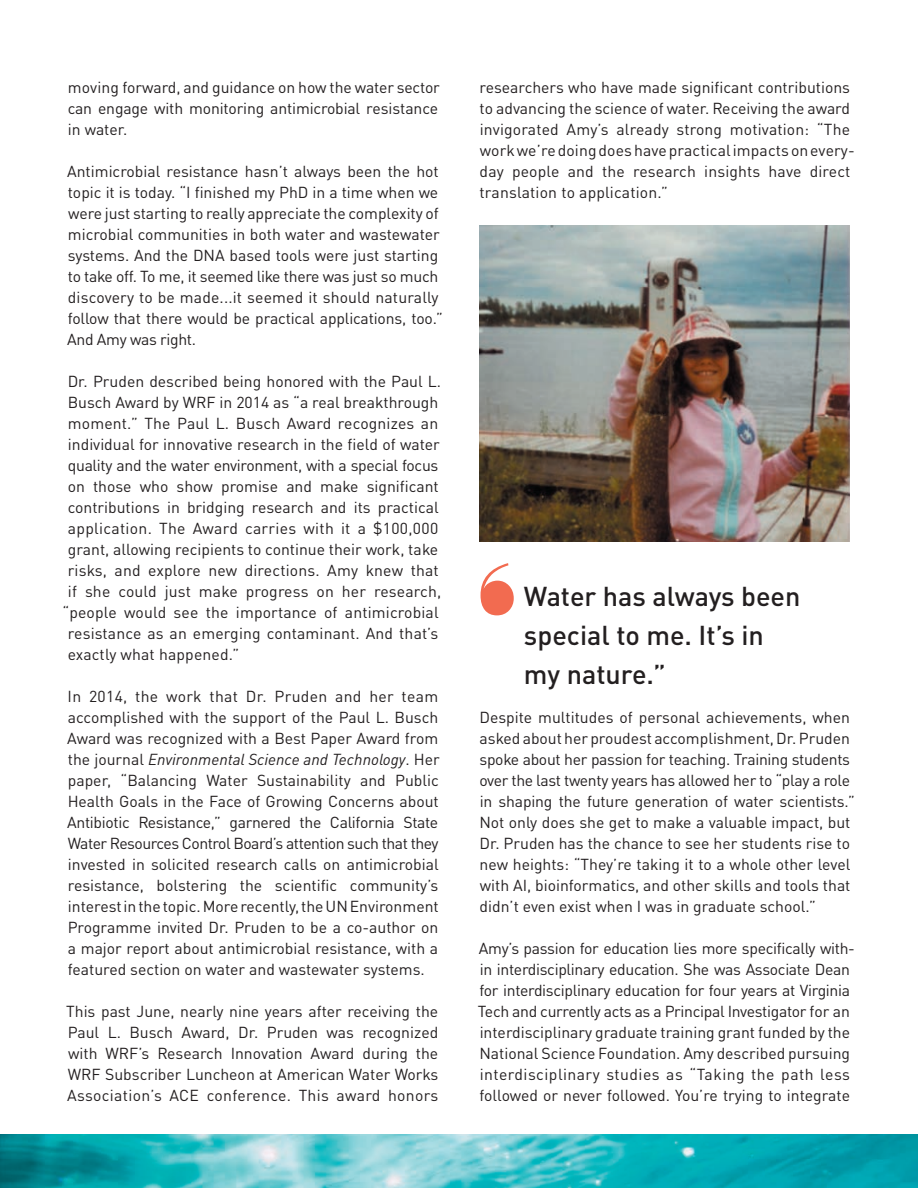
<style>
.page{position:relative;width:918px;height:1188px;background:#fff}
.page>*{position:absolute;margin:0;border:0;box-sizing:border-box;transform-origin:0 0}
.t1{font:118.5px "Monotype Sorts";color:#f26b50}
.t2{font:500 27px/39px "DIN Pro";color:#231f20}
.body_copy{font:15.75px/21px "DIN Pro";color:#231f20;text-align:justify}
.body_copy-2{font:15.75px/21px "DIN Pro";letter-spacing:-.02em;color:#231f20}
.body_copy-3{font:15.75px "DIN Pro";letter-spacing:.02em;color:#231f20}
.s1{font-style:italic}
</style>
<div class="page">
<img style="left:0;top:1134px;width:918px;height:54px">
<img style="left:480px;top:226px;width:370px;height:315px">
<p class="body_copy" style="left:68px;top:75px;width:374px">moving forward, and guidance on how the water sector can engage with monitoring antimicrobial resistance in water.</p>
<p class="body_copy" style="left:67px;top:159px;width:377px;text-align:left">Antimicrobial resistance hasn’t always been the hot topic it is today. “I finished my PhD in a time when we were just starting to really appreciate the complexity of microbial communities in both water and wastewater systems. And the DNA based tools were just starting to take off. To me, it seemed like there was just so much discovery to be made...it seemed it should naturally follow that there would be practical applications, too.” And Amy was right.</p>
<p class="body_copy" style="left:68px;top:369px;width:375px">Dr. Pruden described being honored with the Paul L.</p>
<p class="body_copy" style="left:68px;top:390px;width:372px">Busch Award by WRF in 2014 as “a real breakthrough</p>
<p class="body_copy" style="left:68px;top:411px;width:372px">moment.” The Paul L. Busch Award recognizes an</p>
<p class="body_copy" style="left:68px;top:432px;width:373px">individual for innovative research in the field of water</p>
<p class="body_copy-2" style="left:68px;top:453px;width:372px">quality and the water environment, with a special focus</p>
<p class="body_copy" style="left:68px;top:474px;width:373px">on those who show promise and make significant</p>
<p class="body_copy" style="left:68px;top:495px;width:372px">contributions in bridging research and its practical</p>
<p class="body_copy-3" style="left:68px;top:516px;width:372px">application. The Award carries with it a $100,000</p>
<p class="body_copy" style="left:68px;top:537px;width:372px">grant, allowing recipients to continue their work, take</p>
<p class="body_copy" style="left:68px;top:558px;width:372px">risks, and explore new directions. Amy knew that</p>
<p class="body_copy" style="left:68px;top:579px;width:375px">if she could just make progress on her research,</p>
<p class="body_copy" style="left:62px;top:600px;width:378px">“people would see the importance of antimicrobial</p>
<p class="body_copy" style="left:68px;top:621px;width:372px">resistance as an emerging contaminant. And that’s</p>
<p class="body_copy" style="left:68px;top:642px;width:173px">exactly what happened.”</p>
<p class="body_copy" style="left:67px;top:684px;width:374px">In 2014, the work that Dr. Pruden and her team accomplished with the support of the Paul L. Busch Award was recognized with a Best Paper Award from the journal <span class="s1">Environmental Science and Technology</span>. Her paper, “Balancing Water Sustainability and Public Health Goals in the Face of Growing Concerns about Antibiotic Resistance,” garnered the California State Water Resources Control Board’s attention such that they</p>
<p class="body_copy" style="left:68px;top:852px;width:373px">invested in solicited research calls on antimicrobial resistance, bolstering the scientific community’s interest in the topic. More recently, the UN Environment Programme invited Dr. Pruden to be a co-author on a major report about antimicrobial resistance, with a featured section on water and wastewater systems.</p>
<p class="body_copy" style="left:66px;top:999px;width:374px">This past June, nearly nine years after receiving the Paul L. Busch Award, Dr. Pruden was recognized with WRF’s Research Innovation Award during the WRF Subscriber Luncheon at American Water Works Association’s ACE conference. This award honors</p>
<p class="body_copy" style="left:480px;top:75px;width:377px;text-align:left">researchers who have made significant contributions to advancing the science of water. Receiving the award invigorated Amy’s already strong motivation: “The work we’re doing does have practical impacts on every&shy;day people and the research insights have direct translation to application.”</p>
<p class="t1" style="left:474px;top:552px;width:48px">{</p>
<p class="t2" style="left:524px;top:574px;width:278px">Water has always been special to me. It’s in my nature.”</p>
<p class="body_copy" style="left:479px;top:705px;width:377px;text-align:left">Despite multitudes of personal achievements, when asked about her proudest accomplishment, Dr. Pruden spoke about her passion for teaching. Training students over the last twenty years has allowed her to “play a role in shaping the future generation of water scientists.” Not only does she get to make a valuable impact, but Dr. Pruden has the chance to see her students rise to new heights: “They’re taking it to a whole other level with AI, bioinformatics, and other skills and tools that didn’t even exist when I was in graduate school.”</p>
<p class="body_copy-2" style="left:478px;top:936px;width:378px">Amy’s passion for education lies more specifically with&shy;in interdisciplinary education. She was Associate Dean for interdisciplinary education for four years at Virginia Tech and currently acts as a Principal Investigator for an interdisciplinary graduate training grant funded by the National Science Foundation. Amy described pursuing interdisciplinary studies as “Taking the path less followed or never followed. You’re trying to integrate</p>
</div>
